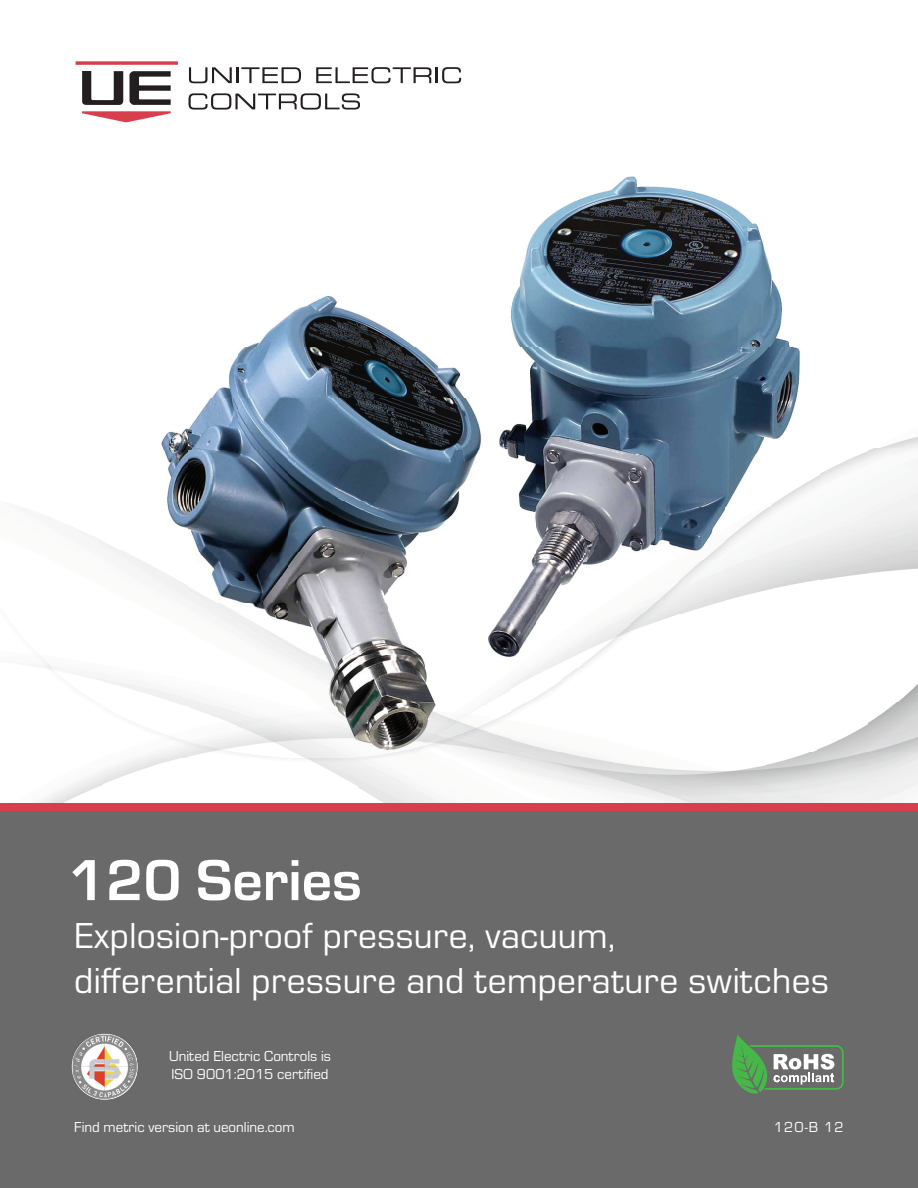
<style>
.page{position:relative;width:918px;height:1188px;background:#fff}
.page>*{position:absolute;margin:0;border:0;box-sizing:border-box;transform-origin:0 0}
.t1{font:700 60px "Eurostile";color:#fff}
.t2{font:37.5px/45px "Eurostile";letter-spacing:.01em;color:#fff}
.t3{font:15px/18px "Eurostile";color:#fff}
</style>
<div class="page">
<img style="left:819px;top:437px;width:99px;height:143px">
<img style="left:898px;top:684px;width:20px;height:18px">
<img style="left:495px;top:687px;width:15px;height:12px">
<img style="left:488px;top:702px;width:430px;height:51px">
<img style="left:153px;top:758px;width:291px;height:45px">
<img style="left:38px;top:758px;width:115px;height:45px">
<svg style="left:76px;top:61px;width:102px;height:4px"></svg>
<svg style="left:82px;top:71px;width:41px;height:34px"></svg>
<svg style="left:82px;top:111px;width:89px;height:11px"></svg>
<svg style="left:129px;top:71px;width:42px;height:34px"></svg>
<svg style="left:189px;top:67px;width:112px;height:16px"></svg>
<svg style="left:316px;top:67px;width:145px;height:16px"></svg>
<svg style="left:189px;top:93px;width:171px;height:17px"></svg>
<div style="left:0;top:803px;width:918px;height:385px;background:#696a69"></div>
<svg style="left:72px;top:1034px;width:66px;height:66px"></svg>
<img style="left:73px;top:1035px;width:64px;height:64px">
<div style="left:0;top:803px;width:918px;height:8px;background:#d83e4c"></div>
<img style="left:137px;top:296px;width:351px;height:462px">
<img style="left:488px;top:176px;width:331px;height:491px">
<svg style="left:732px;top:1035px;width:112px;height:59px"></svg>
<h1 class="t1" style="left:68px;top:847px;width:295px">120 Series</h1>
<h2 class="t2" style="left:74px;top:912px;width:756px">Explosion-proof pressure, vacuum,<br>differential pressure and temperature switches</h2>
<p class="t3" style="left:169px;top:1047px;width:164px">United Electric Controls is<br>ISO 9001:2015 certified</p>
<p class="t3" style="left:74px;top:1117px;width:222px">Find metric version at ueonline.com</p>
<p class="t3" style="left:774px;top:1117px;width:71px">120-B 12</p>
</div>
